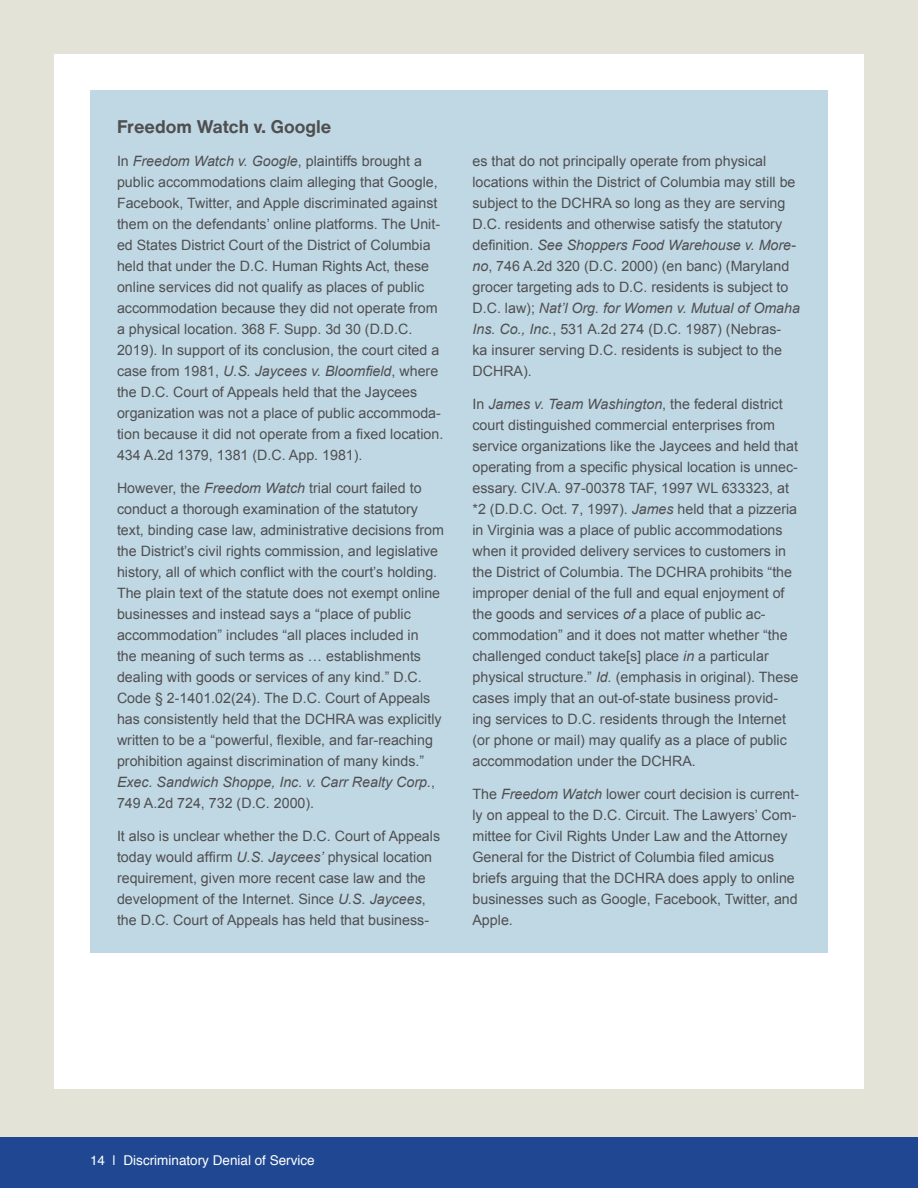
<style>
.page{position:relative;width:918px;height:1188px;background:#e3e3d8}
.page>*{position:absolute;margin:0;border:0;box-sizing:border-box;transform-origin:0 0}
.t1{font:700 18px "Helvetica Now Text";color:#4f4f51}
.t2{font:14.25px/21px "Arial";color:#4f4f51}
.t3{font:13.5px "Helvetica";color:#fff}
.s1{font-style:italic}
</style>
<div class="page">
<div style="left:0;top:1138px;width:918px;height:50px;background:#204892"></div>
<div style="left:54px;top:54px;width:810px;height:1035px;background:#fff"></div>
<div style="left:90px;top:90px;width:738px;height:863px;background:#c0d8e4"></div>
<p class="t1" style="left:117px;top:113px;width:216px">Freedom Watch v. Google</p>
<p class="t2" style="left:117px;top:150px;width:328px">In <span class="s1">Freedom Watch v. Google</span>, plaintiffs brought a public accommodations claim alleging that Google, Facebook, Twitter, and Apple discriminated against them on the defendants’ online platforms. The Unit&shy;ed States District Court of the District of Columbia held that under the D.C. Human Rights Act, these online services did not qualify as places of public accommodation because they did not operate from a physical location. 368 F. Supp. 3d 30 (D.D.C.<br>2019). In support of its conclusion, the court cited a case from 1981, <span class="s1">U.S. Jaycees v. Bloomfield</span>, where the D.C. Court of Appeals held that the Jaycees organization was not a place of public accommoda&shy;tion because it did not operate from a fixed location.<br>434 A.2d 1379, 1381 (D.C. App. 1981).</p>
<p class="t2" style="left:117px;top:477px;width:329px">However, the <span class="s1">Freedom Watch</span> trial court failed to conduct a thorough examination of the statutory text, binding case law, administrative decisions from the District’s civil rights commission, and legislative history, all of which conflict with the court’s holding.<br>The plain text of the statute does not exempt online businesses and instead says a “place of public accommodation” includes “all places included in<br>the meaning of such terms as … establishments dealing with goods or services of any kind.” D.C.<br>Code § 2-1401.02(24). The D.C. Court of Appeals has consistently held that the DCHRA was explicitly written to be a “powerful, flexible, and far-reaching prohibition against discrimination of many kinds.” <span class="s1">Exec. Sandwich Shoppe, Inc. v. Carr Realty Corp.</span>, 749 A.2d 724, 732 (D.C. 2000).</p>
<p class="t2" style="left:117px;top:826px;width:325px">It also is unclear whether the D.C. Court of Appeals today would affirm <span class="s1">U.S. Jaycees’</span> physical location requirement, given more recent case law and the development of the Internet. Since <span class="s1">U.S. Jaycees</span>, the D.C. Court of Appeals has held that business-</p>
<p class="t2" style="left:472px;top:151px;width:329px">es that do not principally operate from physical locations within the District of Columbia may still be subject to the DCHRA so long as they are serving D.C. residents and otherwise satisfy the statutory definition. <span class="s1">See Shoppers Food Warehouse v. More&shy;no</span>, 746 A.2d 320 (D.C. 2000) (en banc) (Maryland grocer targeting ads to D.C. residents is subject to D.C. law); <span class="s1">Nat’l Org. for Women v. Mutual of Omaha Ins. Co., Inc.</span>, 531 A.2d 274 (D.C. 1987) (Nebras-<br>ka insurer serving D.C. residents is subject to the DCHRA).</p>
<p class="t2" style="left:472px;top:394px;width:328px">In <span class="s1">James v. Team Washington</span>, the federal district court distinguished commercial enterprises from service organizations like the Jaycees and held that operating from a specific physical location is unnec&shy;essary. CIV.A. 97-00378 TAF, 1997 WL 633323, at *2 (D.D.C. Oct. 7, 1997). <span class="s1">James</span> held that a pizzeria in Virginia was a place of public accommodations when it provided delivery services to customers in the District of Columbia. The DCHRA prohibits “the improper denial of the full and equal enjoyment of the goods and services <span class="s1">of</span> a place of public ac&shy;commodation” and it does not matter whether “the challenged conduct take[s] place <span class="s1">in</span> a particular physical structure.” <span class="s1">Id.</span> (emphasis in original). These cases imply that an out-of-state business provid&shy;ing services to D.C. residents through the Internet (or phone or mail) may qualify as a place of public accommodation under the DCHRA.</p>
<p class="t2" style="left:472px;top:784px;width:328px">The <span class="s1">Freedom Watch</span> lower court decision is current&shy;ly on appeal to the D.C. Circuit. The Lawyers’ Com&shy;mittee for Civil Rights Under Law and the Attorney General for the District of Columbia filed amicus briefs arguing that the DCHRA does apply to online businesses such as Google, Facebook, Twitter, and Apple.</p>
<p class="t3" style="left:90px;top:1150px;width:226px">14 | Discriminatory Denial of Service</p>
</div>
